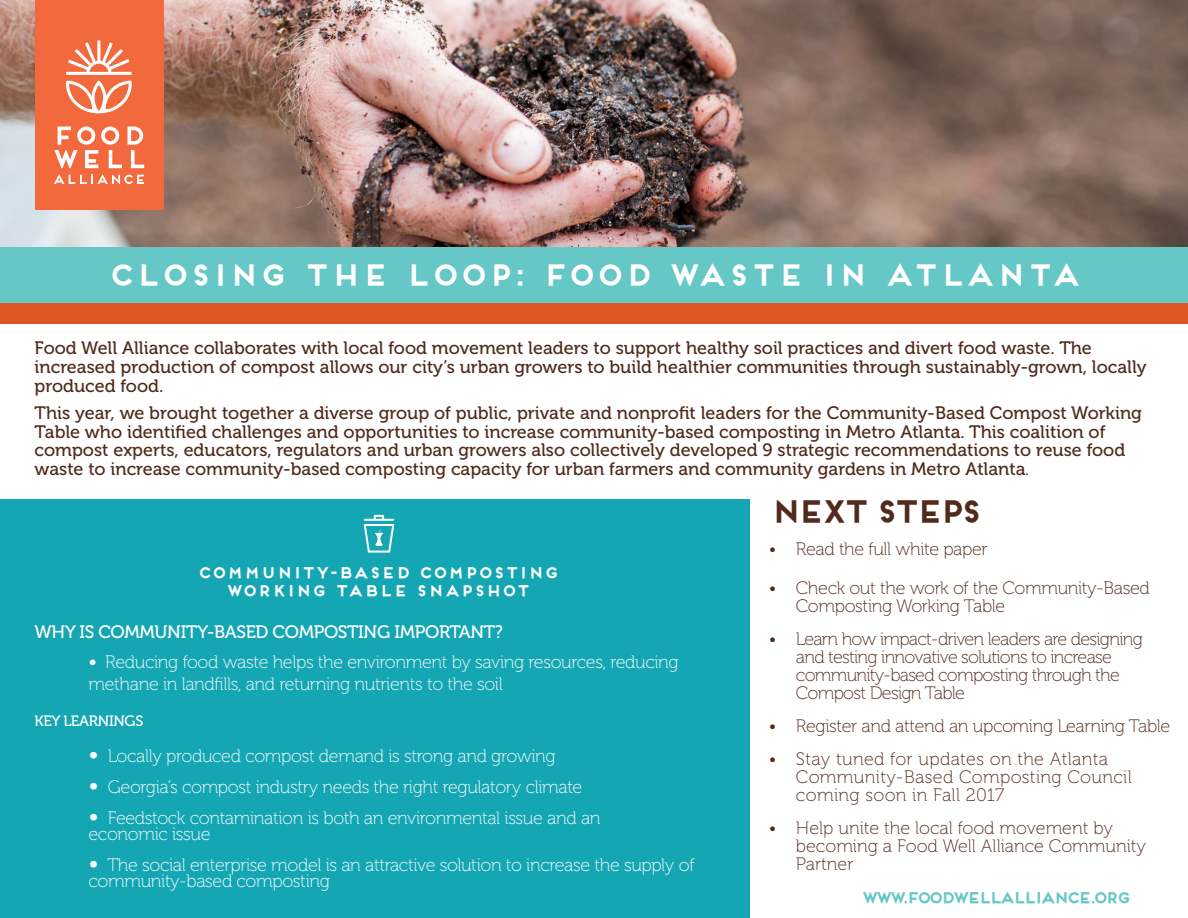
<style>
.page{position:relative;width:1188px;height:918px;background:#fff}
.page>*{position:absolute;margin:0;border:0;box-sizing:border-box;transform-origin:0 0}
.t1{font:700 30px "Frontage";letter-spacing:-.2em;color:#502b1c}
.t2{font:700 28.5px "Frontage";color:#fff}
.t3{font:18px/18.6px "Museo 500";color:#502b1c}
.t4{font:18px/21.6px "Museo 100";letter-spacing:-.02em;color:#fff}
.t5{font:18px/18px "Museo 100";letter-spacing:-.04em;color:#502b1c}
.t6{font:18px/18px "Museo 100";letter-spacing:-.02em;color:#502b1c}
.t7{font:18px/18px "Museo 100";letter-spacing:.02em;color:#502b1c}
.t8{font:18px/18px "Museo 100";color:#502b1c}
.t9{font:18px "Museo 500";letter-spacing:-.02em;color:#fff}
.t10{font:700 15px "Frontage";color:#fff}
.t11{font:700 15px "Frontage";letter-spacing:-.2em;color:#66c7c7}
.t12{font:15px "Museo 500";letter-spacing:-.02em;color:#fff}
.s1{font-size:15px}
.s2{font-family:"Futura Std";font-weight:800;font-size:15px}
.s3{font-family:"Futura Std";font-weight:800}
</style>
<div class="page">
<img style="left:0;top:0;width:1188px;height:247px">
<div style="left:35px;top:0;width:129px;height:210px;background:#f3693e"></div>
<svg style="left:66px;top:81px;width:66px;height:33px"></svg>
<svg style="left:66px;top:40px;width:66px;height:35px"></svg>
<svg style="left:54px;top:127px;width:90px;height:41px"></svg>
<svg style="left:54px;top:174px;width:90px;height:10px"></svg>
<div style="left:0;top:500px;width:750px;height:418px;background:#15a6b4"></div>
<div style="left:0;top:247px;width:1188px;height:56px;background:#66c7c7"></div>
<div style="left:0;top:303px;width:1188px;height:21px;background:#df5725"></div>
<svg style="left:363px;top:499px;width:32px;height:54px"></svg>
<div style="left:374px;top:515px;width:10px;height:6px;border:2px solid #fff"></div>
<p class="t2" style="left:107px;top:257px;width:975px">CLOSING THE LOOP: FOOD WASTE IN ATLANTA</p>
<p class="t3" style="left:35px;top:339px;width:1114px">Food Well Alliance collaborates with local food movement leaders to support healthy soil practices and divert food waste. The increased production of compost allows our city’s urban growers to build healthier communities through sustainably-grown, locally produced food.</p>
<p class="t3" style="left:35px;top:404px;width:1109px">This year, we brought together a diverse group of public, private and nonprofit leaders for the Community-Based Compost Working Table who identified challenges and opportunities to increase community-based composting in Metro Atlanta. This coalition of compost experts, educators, regulators and urban growers also collectively developed 9 strategic recommendations to reuse food waste to increase community-based composting capacity for urban farmers and community gardens in Metro Atlanta<span class="s1">.</span></p>
<p class="t10" style="left:197px;top:564px;width:363px">COMMUNITY-BASED COMPOSTING</p>
<p class="t10" style="left:226px;top:582px;width:306px">WORKING TABLE SNAPSHOT</p>
<p class="t9" style="left:35px;top:622px;width:470px">WHY IS COMMUNITY-BASED COMPOSTING IMPORTANT?</p>
<p class="t4" style="left:89px;top:652px;width:592px"><span class="s2">•</span> Reducing food waste helps the environment by saving resources, reducing methane in landfills, and returning nutrients to the soil</p>
<p class="t12" style="left:35px;top:713px;width:110px">KEY LEARNINGS</p>
<p class="t4" style="left:89px;top:746px;width:469px"><span class="s3">•</span> Locally produced compost demand is strong and growing</p>
<p class="t4" style="left:89px;top:777px;width:495px"><span class="s3">•</span> Georgia’s compost industry needs the right regulatory climate</p>
<p class="t4" style="left:89px;top:808px;width:514px"><span class="s3">•</span> Feedstock contamination is both an environmental issue and an</p>
<p class="t4" style="left:89px;top:824px;width:124px">economic issue</p>
<p class="t4" style="left:89px;top:858px;width:607px;line-height:15.6px"><span class="s3">•</span> The social enterprise model is an attractive solution to increase the supply of community-based composting</p>
<p class="t1" style="left:769px;top:493px;width:214px">NEXT STEPS</p>
<p class="t6" style="left:769px;top:541px;width:220px">• Read the full white paper</p>
<p class="t6" style="left:796px;top:580px;width:355px;text-indent:-27px">• Check out the work of the Community-Based<br>Composting Working Table</p>
<p class="t5" style="left:796px;top:631px;width:348px;text-indent:-27px">• Learn how impact-driven leaders are designing and testing innovative solutions to increase community-based composting through the Compost Design Table</p>
<p class="t6" style="left:769px;top:718px;width:403px">• Register and attend an upcoming Learning Table</p>
<p class="t7" style="left:796px;top:751px;width:337px;text-indent:-27px">• Stay tuned for updates on the Atlanta<br>Community-Based Composting Council coming soon in Fall 2017</p>
<p class="t8" style="left:796px;top:820px;width:352px;text-indent:-27px">• Help unite the local food movement by becoming a Food Well Alliance Community<br>Partner</p>
<p class="t11" style="left:861px;top:889px;width:271px">WWW.FOODWELLALLIANCE.ORG</p>
</div>
